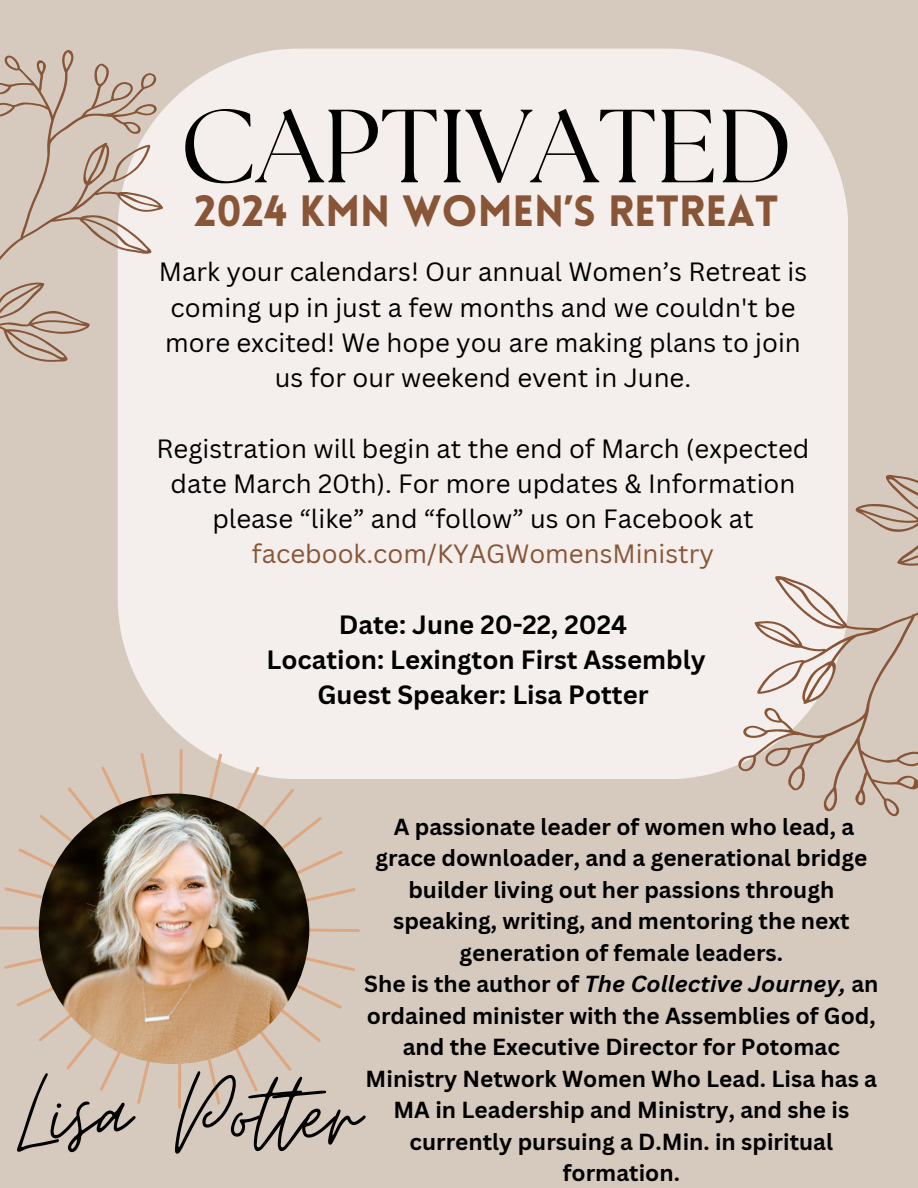
<style>
.page{position:relative;width:918px;height:1188px;background:#d6cabf}
.page>*{position:absolute;margin:0;border:0;box-sizing:border-box;transform-origin:0 0}
.t1{font:119.25px "Moon Time";color:#000}
.t2{font:103.65px "The Seasons";color:#000}
.t3{font:900 42.75px "Lovelo";color:#885537}
.t4{font:25.8px/35.2px "Canva Sans";color:#000;text-align:center}
.t5{font:700 25.8px/35.2px "Canva Sans";color:#000;text-align:center}
.t6{font:700 22.65px/31.5px "Canva Sans";color:#000;text-align:center}
.s1{color:#885537}
.s2{font-style:italic}
</style>
<div class="page">
<div style="left:118px;top:49px;width:730px;height:730px;background:#f4efec"></div>
<svg style="left:309px;top:928px;width:51px;height:4px"></svg>
<svg style="left:200px;top:950px;width:155px;height:154px"></svg>
<svg style="left:178px;top:1064px;width:3px;height:45px"></svg>
<svg style="left:4px;top:949px;width:150px;height:155px"></svg>
<svg style="left:0;top:927px;width:39px;height:3px"></svg>
<svg style="left:5px;top:753px;width:156px;height:155px"></svg>
<svg style="left:179px;top:749px;width:4px;height:45px"></svg>
<svg style="left:201px;top:754px;width:155px;height:155px"></svg>
<img style="left:39px;top:794px;width:270px;height:270px;border-radius:50%">
<svg style="left:0;top:49px;width:206px;height:453px"></svg>
<svg style="left:687px;top:323px;width:231px;height:494px;fill:#f4efec"></svg>
<p class="t2" style="left:180px;top:99px;width:614px">CAPTIVATED</p>
<h4 class="t3" style="left:194px;top:193px;width:586px">2024 KMN WOMEN’S RETREAT</h4>
<p class="t4" style="left:159px;top:254px;width:650px">Mark your calendars! Our annual Women’s Retreat is coming up in just a few months and we couldn't be more excited! We hope you are making plans to join us for our weekend event in June.</p>
<p class="t4" style="left:157px;top:430px;width:654px">Registration will begin at the end of March (expected date March 20th). For more updates &amp; Information please “like” and “follow” us on Facebook at <span class="s1">facebook.com/KYAGWomensMinistry</span></p>
<h2 class="t5" style="left:267px;top:606px;width:441px">Date: June 20-22, 2024<br>Location: Lexington First Assembly<br>Guest Speaker: Lisa Potter</h2>
<h5 class="t6" style="left:375px;top:810px;width:494px">A passionate leader of women who lead, a grace downloader, and a generational bridge builder living out her passions through speaking, writing, and mentoring the next generation of female leaders.</h5>
<h5 class="t6" style="left:364px;top:967px;width:516px">She is the author of <span class="s2">The Collective Journey,</span> an ordained minister with the Assemblies of God, and the Executive Director for Potomac Ministry Network Women Who Lead. Lisa has a MA in Leadership and Ministry, and she is currently pursuing a D.Min. in spiritual formation.</h5>
<p class="t1" style="left:17px;top:1041px;width:344px">Lisa Potter</p>
</div>
